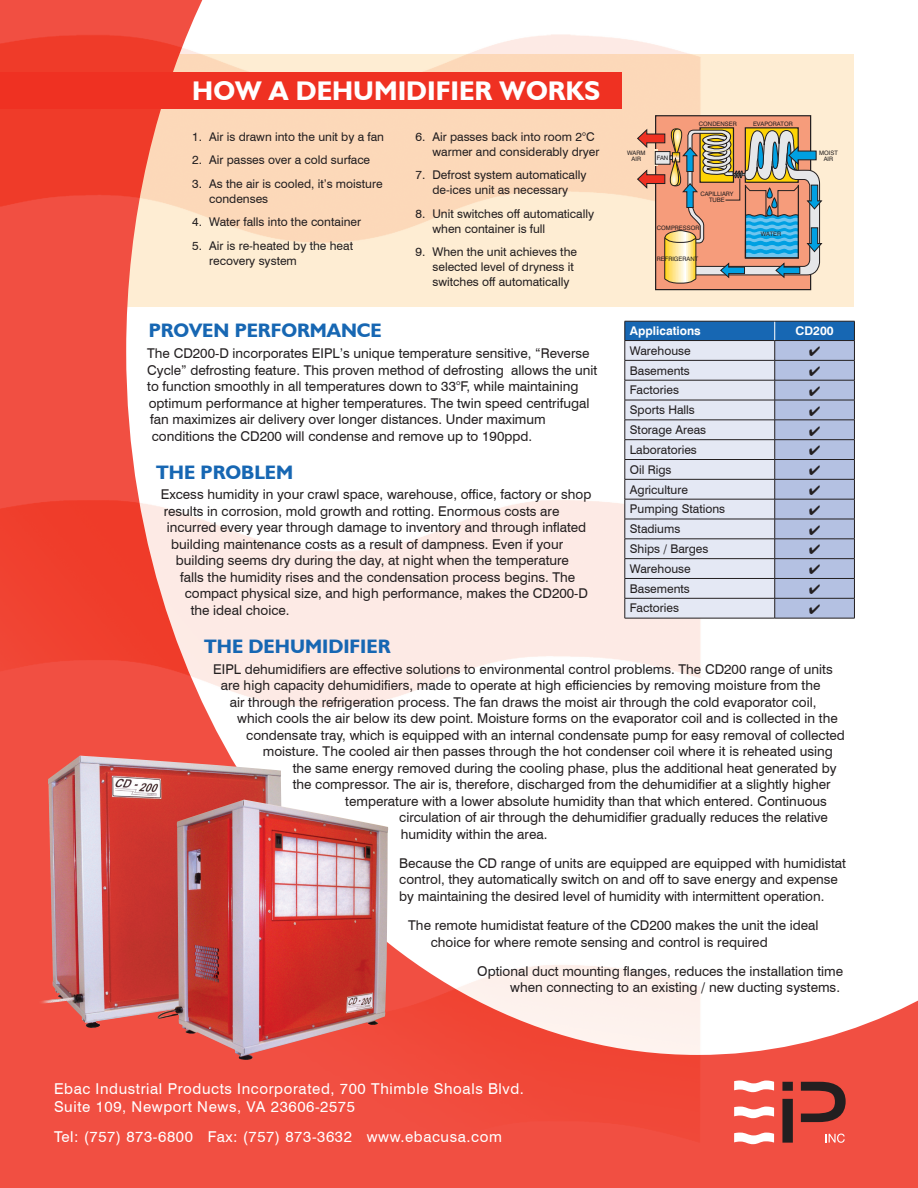
<style>
.page{position:relative;width:918px;height:1188px;background:#fff}
.page>*{position:absolute;margin:0;border:0;box-sizing:border-box;transform-origin:0 0}
.t1{font:700 27px "Humanist 521 BT";color:#fff}
.t2{font:700 19.5px "Humanist 521 BT";color:#1767b3}
.t3{font:15px/18px "Swiss 721 BT";letter-spacing:.04em;color:#fff}
.t4{font:13.5px/16.5px "Swiss 721 BT";color:#231f20}
.t5{font:12px/15px "Swiss 721 BT";color:#231f20}
.t6{font:700 12px "Swiss 721 BT";color:#fff}
.t7{font:6.15px/6.1px "Swiss 721 BT";color:#231f20;text-align:center}
</style>
<div class="page">
<img style="left:0;top:0;width:918px;height:1188px">
<svg style="left:782px;top:1082px;width:11px;height:61px"></svg>
<svg style="left:801px;top:1082px;width:45px;height:40px;background:#8a3731"></svg>
<svg style="left:826px;top:1134px;width:19px;height:9px"></svg>
<svg style="left:734px;top:1080px;width:40px;height:12px"></svg>
<svg style="left:734px;top:1132px;width:40px;height:12px"></svg>
<svg style="left:734px;top:1106px;width:40px;height:12px"></svg>
<hr style="left:625px;top:618px;width:150px;height:1px;background:#231f20">
<hr style="left:775px;top:618px;width:80px;height:1px;background:#231f20">
<img style="left:34px;top:756px;width:249px;height:272px">
<img style="left:156px;top:800px;width:232px;height:260px">
<div style="left:656px;top:116px;width:155px;height:174px;background:#f69c7b"></div>
<div style="left:655px;top:115px;width:156px;height:175px;border:1px solid #231f20"></div>
<svg style="left:699px;top:127px;width:35px;height:2px"></svg>
<svg style="left:745px;top:127px;width:54px;height:2px"></svg>
<svg style="left:637px;top:129px;width:185px;height:154px"></svg>
<div style="left:0;top:72px;width:622px;height:36px;background:#ef3122"></div>
<svg style="left:625px;top:321px;width:230px;height:297px;background:#bdc8dd"></svg>
<h1 class="t1" style="left:192px;top:74px;width:410px">HOW A DEHUMIDIFIER WORKS</h1>
<p class="t5" style="left:192px;top:129px;width:193px">1. Air is drawn into the unit by a fan</p>
<p class="t5" style="left:192px;top:153px;width:180px">2. Air passes over a cold surface</p>
<p class="t5" style="left:209px;top:176px;width:175px;text-indent:-17px">3. As the air is cooled, it’s moisture condenses</p>
<p class="t5" style="left:192px;top:215px;width:170px">4. Water falls into the container</p>
<p class="t5" style="left:209px;top:238px;width:145px;text-indent:-17px">5. Air is re-heated by the heat recovery system</p>
<p class="t5" style="left:432px;top:129px;width:168px;text-indent:-17px">6. Air passes back into room 2°C warmer and considerably dryer</p>
<p class="t5" style="left:415px;top:168px;width:173px;text-align:center">7. Defrost system automatically de-ices unit as necessary</p>
<p class="t5" style="left:432px;top:206px;width:163px;text-indent:-17px">8. Unit switches off automatically when container is full</p>
<p class="t5" style="left:432px;top:245px;width:146px;text-indent:-17px">9. When the unit achieves the selected level of dryness it switches off automatically</p>
<p class="t7" style="left:627px;top:149px;width:20px">WARM<br>AIR</p>
<p class="t7" style="left:699px;top:120px;width:39px">CONDENSER</p>
<p class="t7" style="left:753px;top:120px;width:41px">EVAPORATOR</p>
<p class="t7" style="left:657px;top:154px;width:13px">FAN</p>
<p class="t7" style="left:819px;top:149px;width:20px">MOIST<br>AIR</p>
<p class="t7" style="left:700px;top:191px;width:35px">CAPILLIARY<br>TUBE</p>
<p class="t7" style="left:657px;top:224px;width:44px">COMPRESSOR</p>
<p class="t7" style="left:657px;top:256px;width:43px">REFRIGERANT</p>
<p class="t7" style="left:761px;top:231px;width:22px">WATER</p>
<h2 class="t2" style="left:149px;top:319px;width:113px">PROVEN PERFORMANCE</h2>
<p class="t4" style="left:147px;top:345px;width:444px">The CD200-D incorporates EIPL’s unique temperature sensitive, “Reverse</p>
<p class="t4" style="left:147px;top:361px;width:452px">Cycle” defrosting feature. This proven method of defrosting allows the unit</p>
<p class="t4" style="left:147px;top:378px;width:433px">to function smoothly in all temperatures down to 33°F, while maintaining</p>
<p class="t4" style="left:149px;top:394px;width:442px">optimum performance at higher temperatures. The twin speed centrifugal</p>
<p class="t4" style="left:150px;top:411px;width:397px">fan maximizes air delivery over longer distances. Under maximum</p>
<p class="t4" style="left:152px;top:427px;width:382px">conditions the CD200 will condense and remove up to 190ppd.</p>
<h2 class="t2" style="left:156px;top:460px;width:112px">THE PROBLEM</h2>
<p class="t4" style="left:161px;top:486px;width:432px">Excess humidity in your crawl space, warehouse, office, factory or shop</p>
<p class="t4" style="left:164px;top:503px;width:397px">results in corrosion, mold growth and rotting. Enormous costs are</p>
<p class="t4" style="left:167px;top:519px;width:421px">incurred every year through damage to inventory and through inflated</p>
<p class="t4" style="left:171px;top:536px;width:394px">building maintenance costs as a result of dampness. Even if your</p>
<p class="t4" style="left:176px;top:552px;width:395px">building seems dry during the day, at night when the temperature</p>
<p class="t4" style="left:180px;top:569px;width:397px">falls the humidity rises and the condensation process begins. The</p>
<p class="t4" style="left:185px;top:585px;width:405px">compact physical size, and high performance, makes the CD200-D</p>
<p class="t4" style="left:191px;top:602px;width:100px">the ideal choice.</p>
<h2 class="t2" style="left:204px;top:634px;width:72px">THE DEHUMIDIFIER</h2>
<p class="t4" style="left:213px;top:660px;width:621px">EIPL dehumidifiers are effective solutions to environmental control problems. The CD200 range of units</p>
<p class="t4" style="left:221px;top:677px;width:601px">are high capacity dehumidifiers, made to operate at high efficiencies by removing moisture from the</p>
<p class="t4" style="left:230px;top:693px;width:588px">air through the refrigeration process. The fan draws the moist air through the cold evaporator coil,</p>
<p class="t4" style="left:237px;top:710px;width:602px">which cools the air below its dew point. Moisture forms on the evaporator coil and is collected in the</p>
<p class="t4" style="left:246px;top:726px;width:600px">condensate tray, which is equipped with an internal condensate pump for easy removal of collected</p>
<p class="t4" style="left:263px;top:743px;width:572px">moisture. The cooled air then passes through the hot condenser coil where it is reheated using</p>
<p class="t4" style="left:293px;top:759px;width:545px">the same energy removed during the cooling phase, plus the additional heat generated by</p>
<p class="t4" style="left:293px;top:776px;width:539px">the compressor. The air is, therefore, discharged from the dehumidifier at a slightly higher</p>
<p class="t4" style="left:345px;top:792px;width:483px">temperature with a lower absolute humidity than that which entered. Continuous</p>
<p class="t4" style="left:399px;top:809px;width:430px">circulation of air through the dehumidifier gradually reduces the relative</p>
<p class="t4" style="left:401px;top:825px;width:148px">humidity within the area.</p>
<p class="t4" style="left:399px;top:855px;width:448px">Because the CD range of units are equipped are equipped with humidistat control, they automatically switch on and off to save energy and expense by maintaining the desired level of humidity with intermittent operation.</p>
<p class="t4" style="left:431px;top:917px;width:389px;text-indent:-23px">The remote humidistat feature of the CD200 makes the unit the ideal choice for where remote sensing and control is required</p>
<p class="t4" style="left:477px;top:963px;width:367px;text-align:right">Optional duct mounting flanges, reduces the installation time when connecting to an existing / new ducting systems.</p>
<p class="t6" style="left:630px;top:324px;width:72px">Applications</p>
<p class="t6" style="left:796px;top:324px;width:40px">CD200</p>
<p class="t5" style="left:630px;top:343px;width:62px">Warehouse</p>
<p class="t5" style="left:630px;top:363px;width:61px">Basements</p>
<p class="t5" style="left:630px;top:383px;width:51px">Factories</p>
<p class="t5" style="left:630px;top:402px;width:67px">Sports Halls</p>
<p class="t5" style="left:630px;top:422px;width:78px">Storage Areas</p>
<p class="t5" style="left:630px;top:442px;width:69px">Laboratories</p>
<p class="t5" style="left:630px;top:462px;width:43px">Oil Rigs</p>
<p class="t5" style="left:630px;top:482px;width:60px">Agriculture</p>
<p class="t5" style="left:630px;top:501px;width:97px">Pumping Stations</p>
<p class="t5" style="left:630px;top:521px;width:52px">Stadiums</p>
<p class="t5" style="left:630px;top:541px;width:80px">Ships / Barges</p>
<p class="t5" style="left:630px;top:561px;width:62px">Warehouse</p>
<p class="t5" style="left:630px;top:581px;width:61px">Basements</p>
<p class="t5" style="left:630px;top:601px;width:51px">Factories</p>
<p class="t3" style="left:54px;top:1079px;width:472px">Ebac Industrial Products Incorporated, 700 Thimble Shoals Blvd.<br>Suite 109, Newport News, VA 23606-2575</p>
<p class="t3" style="left:54px;top:1128px;width:449px">Tel: (757) 873-6800 Fax: (757) 873-3632 www.ebacusa.com</p>
</div>
